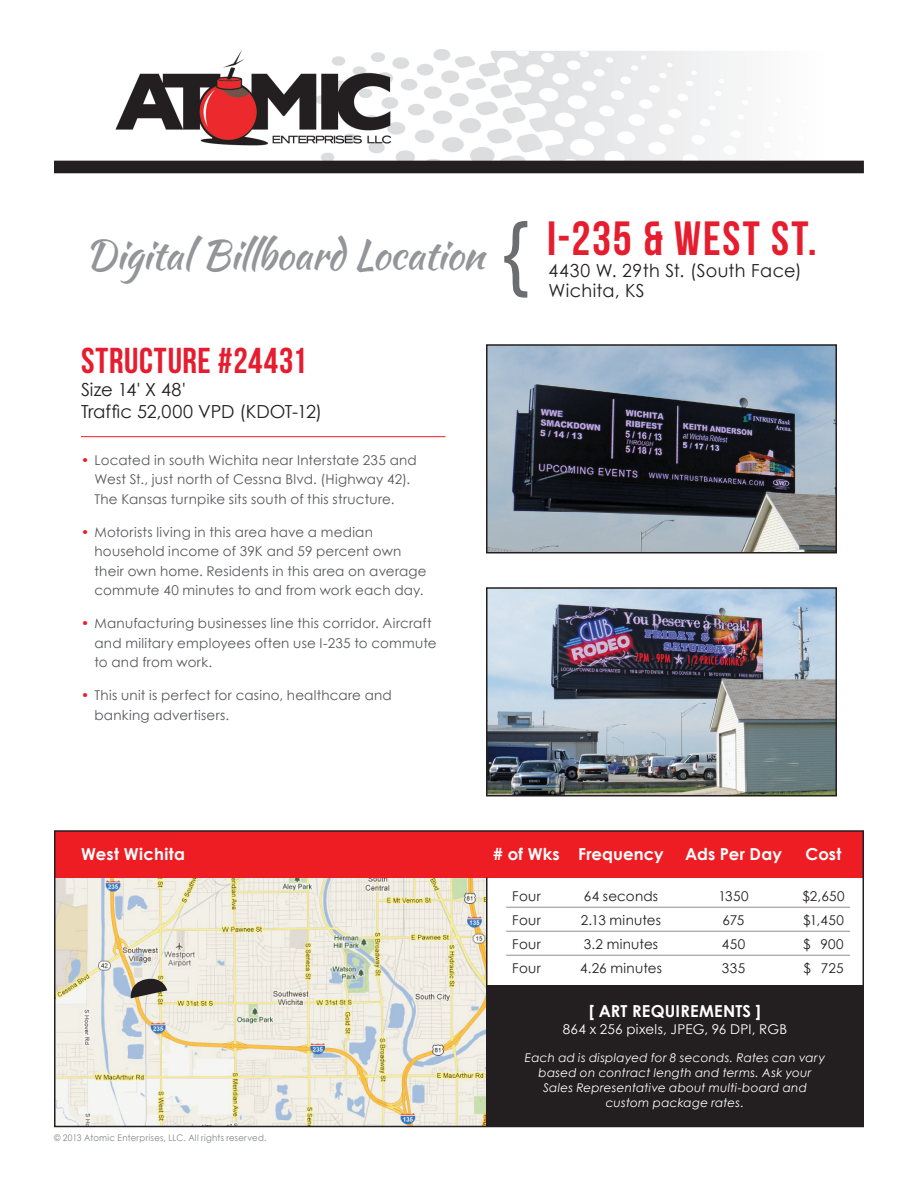
<style>
.page{position:relative;width:918px;height:1188px;background:#fff}
.page>*{position:absolute;margin:0;border:0;box-sizing:border-box;transform-origin:0 0}
.t1{font:700 124.5px "Cordia New";color:#6c6d70}
.Head_Berkely_Italic{font:48px "Bebas Neue";letter-spacing:.04em;color:#e61d2e}
.Head_Berkely_Italic-2{font:40.5px "Kaushan Script";letter-spacing:-.005em;color:#939598}
.Head_Berkely_Italic-3{font:36px "Bebas Neue";letter-spacing:.02em;color:#e61d2e}
.Head_Berkely_Italic-4{font:18px "Century Gothic";letter-spacing:.015em;color:#231f20}
.Head_Berkely_Italic-5{font:18px "Century Gothic";letter-spacing:-.005em;color:#231f20}
.Head_Berkely_Italic-6{font:700 16.5px "Century Gothic";letter-spacing:.01em;color:#fff}
.Head_Berkely_Italic-7{font:13.5px/19.5px "Century Gothic";letter-spacing:.015em;color:#57585a}
.Head_Berkely_Italic-8{font:13.5px "Century Gothic";letter-spacing:.02em;color:#231f20}
.Head_Berkely_Italic-9{font:13.5px "Century Gothic";letter-spacing:.02em;color:#fff}
.Head_Berkely_Italic-10{font:italic 12px/15px "Century Gothic";letter-spacing:.02em;color:#fff;text-align:center}
.Head_Berkely_Italic-11{font:9px "Century Gothic";letter-spacing:.03em;color:#808285;scale:.95 1}
.s1{color:#ee1d23}
</style>
<div class="page">
<img style="left:57px;top:878px;width:429px;height:246px">
<svg style="left:129px;top:976px;width:38px;height:22px"></svg>
<div style="left:54px;top:831px;width:810px;height:47px;background:#ee1d23"></div>
<img style="left:54px;top:49px;width:810px;height:125px">
<div style="left:54px;top:830px;width:810px;height:297px;border:2px solid #231f20"></div>
<hr style="left:486px;top:877px;width:2px;height:250px;background:#231f20">
<hr style="left:81px;top:436px;width:365px;height:1px;background:#ee1d23">
<hr style="left:506px;top:907px;width:344px;height:1px;background:#908b8c">
<hr style="left:506px;top:931px;width:344px;height:1px;background:#908b8c">
<hr style="left:506px;top:955px;width:344px;height:1px;background:#908b8c">
<div style="left:486px;top:986px;width:378px;height:141px;background:#231f20"></div>
<img style="left:489px;top:590px;width:345px;height:203px">
<div style="left:486px;top:587px;width:351px;height:209px;border:2px solid #231f20"></div>
<img style="left:489px;top:347px;width:345px;height:204px">
<div style="left:486px;top:344px;width:351px;height:210px;border:2px solid #231f20"></div>
<p class="Head_Berkely_Italic-2" style="left:85px;top:225px;width:401px">Digital Billboard Location</p>
<p class="t1" style="left:502px;top:181px;width:29px">{</p>
<p class="Head_Berkely_Italic-3" style="left:81px;top:341px;width:227px">STRUCTURE #24431</p>
<p class="Head_Berkely_Italic-4" style="left:81px;top:378px;width:106px">Size 14' X 48'</p>
<p class="Head_Berkely_Italic-5" style="left:81px;top:401px;width:243px">Traffic 52,000 VPD (KDOT-12)</p>
<p class="Head_Berkely_Italic-7" style="left:94px;top:450px;width:324px;text-indent:-14px"><span class="s1">•</span> Located in south Wichita near Interstate 235 and<br>West St., just north of Cessna Blvd. (Highway 42).<br>The Kansas turnpike sits south of this structure.</p>
<p class="Head_Berkely_Italic-7" style="left:94px;top:522px;width:334px;text-indent:-14px"><span class="s1">•</span> Motorists living in this area have a median household income of 39K and 59 percent own their own home. Residents in this area on average commute 40 minutes to and from work each day.</p>
<p class="Head_Berkely_Italic-7" style="left:94px;top:613px;width:344px;text-indent:-14px"><span class="s1">•</span> Manufacturing businesses line this corridor. Aircraft and military employees often use I-235 to commute to and from work.</p>
<p class="Head_Berkely_Italic-7" style="left:94px;top:685px;width:299px;text-indent:-14px"><span class="s1">•</span> This unit is perfect for casino, healthcare and banking advertisers.</p>
<p class="Head_Berkely_Italic" style="left:547px;top:212px;width:271px">I-235 &amp; West St.</p>
<p class="Head_Berkely_Italic-4" style="left:548px;top:260px;width:255px">4430 W. 29th St. (South Face)</p>
<p class="Head_Berkely_Italic-4" style="left:548px;top:279px;width:98px">Wichita, KS</p>
<p class="Head_Berkely_Italic-6" style="left:81px;top:844px;width:106px">West Wichita</p>
<p class="Head_Berkely_Italic-11" style="left:54px;top:1132px;width:225px">© 2013 Atomic Enterprises, LLC. All rights reserved.</p>
<p class="Head_Berkely_Italic-6" style="left:493px;top:844px;width:172px"># of Wks Frequency</p>
<p class="Head_Berkely_Italic-6" style="left:685px;top:844px;width:98px">Ads Per Day</p>
<p class="Head_Berkely_Italic-6" style="left:806px;top:844px;width:37px">Cost</p>
<p class="Head_Berkely_Italic-8" style="left:512px;top:887px;width:30px">Four</p>
<p class="Head_Berkely_Italic-8" style="left:584px;top:887px;width:76px">64 seconds</p>
<p class="Head_Berkely_Italic-8" style="left:718px;top:887px;width:32px">1350</p>
<p class="Head_Berkely_Italic-8" style="left:802px;top:887px;width:44px">$2,650</p>
<p class="Head_Berkely_Italic-8" style="left:512px;top:911px;width:30px">Four</p>
<p class="Head_Berkely_Italic-8" style="left:581px;top:911px;width:82px">2.13 minutes</p>
<p class="Head_Berkely_Italic-8" style="left:723px;top:911px;width:23px">675</p>
<p class="Head_Berkely_Italic-8" style="left:803px;top:911px;width:42px">$1,450</p>
<p class="Head_Berkely_Italic-8" style="left:512px;top:935px;width:30px">Four</p>
<p class="Head_Berkely_Italic-8" style="left:584px;top:935px;width:76px">3.2 minutes</p>
<p class="Head_Berkely_Italic-8" style="left:722px;top:935px;width:25px">450</p>
<p class="Head_Berkely_Italic-8" style="left:803px;top:935px;width:42px">$ 900</p>
<p class="Head_Berkely_Italic-8" style="left:512px;top:959px;width:30px">Four</p>
<p class="Head_Berkely_Italic-8" style="left:580px;top:959px;width:83px">4.26 minutes</p>
<p class="Head_Berkely_Italic-8" style="left:722px;top:959px;width:25px">335</p>
<p class="Head_Berkely_Italic-8" style="left:803px;top:959px;width:42px">$ 725</p>
<p class="Head_Berkely_Italic-6" style="left:589px;top:1001px;width:174px">[ ART REQUIREMENTS ]</p>
<p class="Head_Berkely_Italic-9" style="left:563px;top:1021px;width:226px">864 x 256 pixels, JPEG, 96 DPI, RGB</p>
<p class="Head_Berkely_Italic-10" style="left:525px;top:1050px;width:302px">Each ad is displayed for 8 seconds. Rates can vary based on contract length and terms. Ask your Sales Representative about multi-board and custom package rates.</p>
</div>
